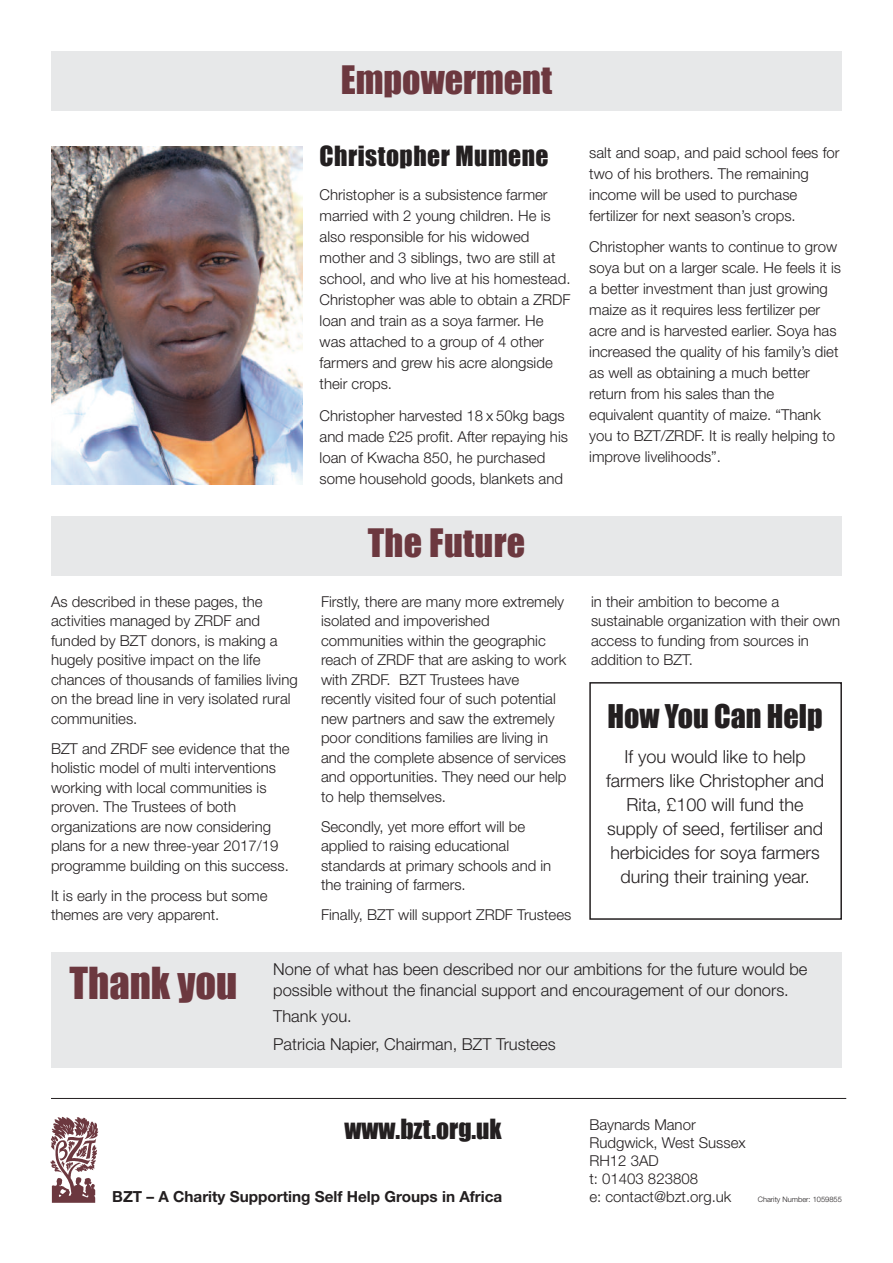
<style>
.page{position:relative;width:893px;height:1263px;background:#fff}
.page>*{position:absolute;margin:0;border:0;box-sizing:border-box;transform-origin:0 0}
.t1{font:40.5px "Impact";color:#6c383f}
.t2{font:36px "Impact";color:#6c383f}
.t3{font:30px "Impact";color:#231f20}
.t4{font:25.5px "Impact";letter-spacing:.02em;color:#231f20}
.t5{font:25.5px "Impact";color:#231f20}
.t6{font:300 18px/24px "Helvetica Neue LT Std";color:#231f20;text-align:center}
.t7{font:300 16.5px/21px "Helvetica Neue LT Std";color:#231f20}
.t8{font:700 15.3px "Helvetica Neue LT Std";color:#231f20}
.t9{font:300 15px/19.5px "Helvetica Neue LT Std";color:#231f20}
.t10{font:300 7.5px "Helvetica Neue LT Std";color:#231f20}
</style>
<div class="page">
<div style="left:51px;top:516px;width:791px;height:59px;background:#e7e8e9"></div>
<div style="left:51px;top:953px;width:791px;height:115px;background:#e7e8e9"></div>
<div style="left:51px;top:51px;width:791px;height:60px;background:#e7e8e9"></div>
<img style="left:50px;top:1116px;width:49px;height:87px">
<img style="left:51px;top:147px;width:252px;height:338px">
<hr style="left:51px;top:1098px;width:795px;height:1px;background:#231f20">
<div style="left:589px;top:682px;width:253px;height:238px;border:2px solid #231f20"></div>
<p class="t9" style="left:51px;top:593px;width:248px">As described in these pages, the activities managed by ZRDF and funded by BZT donors, is making a hugely positive impact on the life chances of thousands of families living on the bread line in very isolated rural communities.</p>
<p class="t9" style="left:51px;top:740px;width:240px">BZT and ZRDF see evidence that the holistic model of multi interventions working with local communities is proven. The Trustees of both organizations are now considering plans for a new three-year 2017/19 programme building on this success.</p>
<p class="t9" style="left:51px;top:887px;width:218px">It is early in the process but some themes are very apparent.</p>
<h2 class="t2" style="left:341px;top:58px;width:213px">Empowerment</h2>
<h3 class="t4" style="left:320px;top:140px;width:230px">Christopher Mumene</h3>
<p class="t9" style="left:320px;top:186px;width:252px;line-height:21px">Christopher is a subsistence farmer married with 2 young children. He is also responsible for his widowed mother and 3 siblings, two are still at school, and who live at his homestead.<br>Christopher was able to obtain a ZRDF loan and train as a soya farmer. He was attached to a group of 4 other farmers and grew his acre alongside their crops.</p>
<p class="t9" style="left:320px;top:406px;width:250px;line-height:21px">Christopher harvested 18 x 50kg bags and made £25 profit. After repaying his loan of Kwacha 850, he purchased some household goods, blankets and</p>
<h2 class="t2" style="left:368px;top:521px;width:159px">The Future</h2>
<p class="t9" style="left:321px;top:593px;width:247px">Firstly, there are many more extremely isolated and impoverished communities within the geographic reach of ZRDF that are asking to work with ZRDF. BZT Trustees have recently visited four of such potential new partners and saw the extremely poor conditions families are living in and the complete absence of services and opportunities. They need our help to help themselves.</p>
<p class="t9" style="left:321px;top:818px;width:232px">Secondly, yet more effort will be applied to raising educational standards at primary schools and in the training of farmers.</p>
<p class="t9" style="left:321px;top:906px;width:252px">Finally, BZT will support ZRDF Trustees</p>
<p class="t9" style="left:589px;top:143px;width:252px;line-height:21px">salt and soap, and paid school fees for two of his brothers. The remaining income will be used to purchase fertilizer for next season’s crops.</p>
<p class="t9" style="left:589px;top:238px;width:253px;line-height:21px">Christopher wants to continue to grow soya but on a larger scale. He feels it is a better investment than just growing maize as it requires less fertilizer per acre and is harvested earlier. Soya has increased the quality of his family’s diet as well as obtaining a much better return from his sales than the equivalent quantity of maize. “Thank you to BZT/ZRDF. It is really helping to improve livelihoods”.</p>
<p class="t9" style="left:591px;top:593px;width:251px">in their ambition to become a sustainable organization with their own access to funding from sources in addition to BZT.</p>
<h3 class="t3" style="left:608px;top:698px;width:216px">How You Can Help</h3>
<p class="t6" style="left:606px;top:746px;width:220px">If you would like to help farmers like Christopher and<br>Rita, £100 will fund the supply of seed, fertiliser and herbicides for soya farmers during their training year.</p>
<h1 class="t1" style="left:69px;top:958px;width:169px">Thank you</h1>
<p class="t7" style="left:273px;top:960px;width:536px">None of what has been described nor our ambitions for the future would be possible without the financial support and encouragement of our donors.</p>
<p class="t7" style="left:273px;top:1003px;width:284px;line-height:28.5px">Thank you.<br>Patricia Napier, Chairman, BZT Trustees</p>
<h3 class="t5" style="left:344px;top:1114px;width:159px">www.bzt.org.uk</h3>
<p class="t8" style="left:112px;top:1191px;width:392px">BZT – A Charity Supporting Self Help Groups in Africa</p>
<p class="t9" style="left:589px;top:1117px;width:158px;line-height:18.1px">Baynards Manor<br>Rudgwick, West Sussex<br>RH12 3AD<br>t: 01403 823808<br>e: contact@bzt.org.uk</p>
<p class="t10" style="left:758px;top:1197px;width:86px">Charity Number: 1059855</p>
</div>
